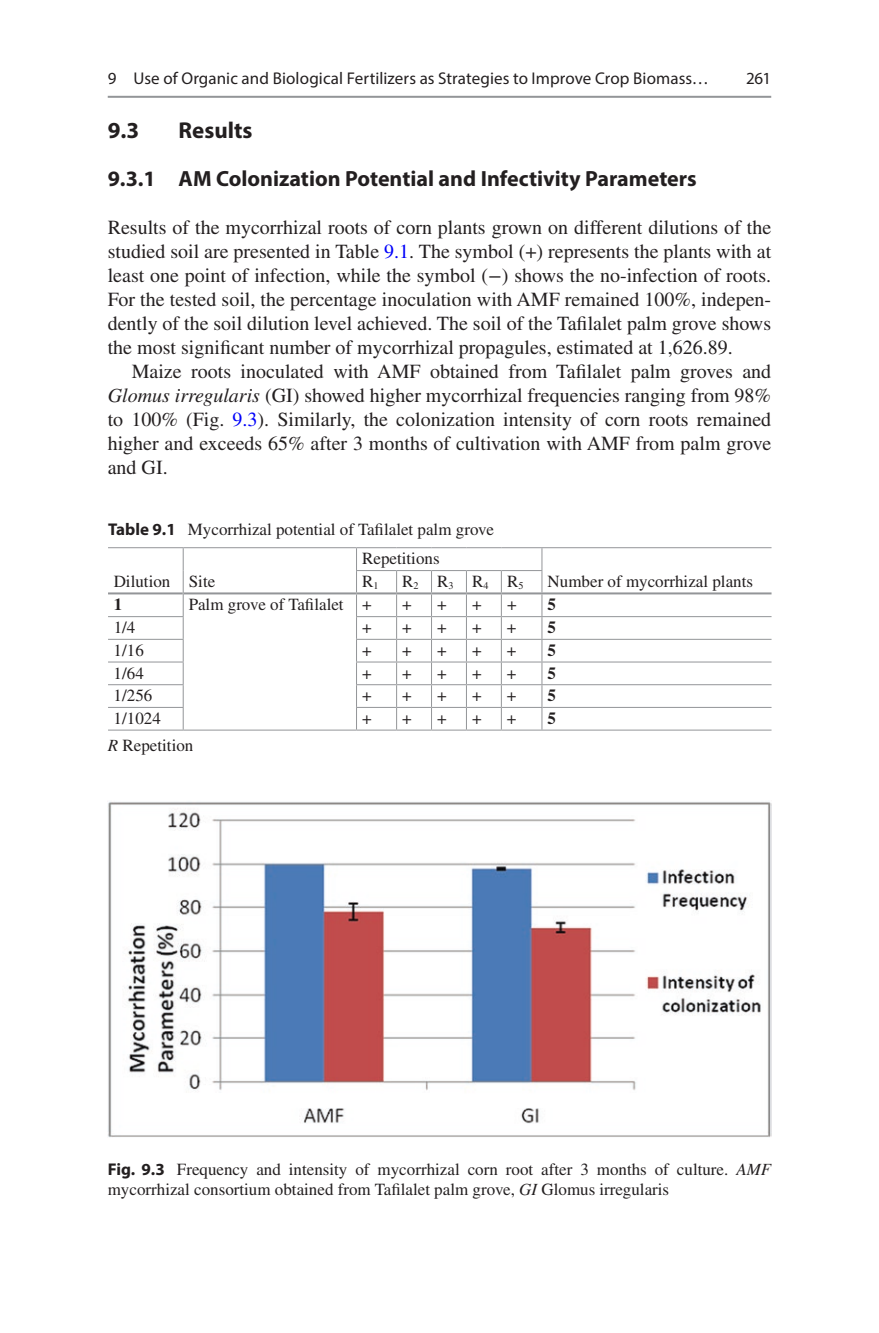
<style>
.page{position:relative;width:879px;height:1333px;background:#fff}
.page>*{position:absolute;margin:0;border:0;box-sizing:border-box;transform-origin:0 0}
.t1{font:700 23px "Kkphtl Myriad Pro";color:#231f20}
.t2{font:700 22px "Kkphtl Myriad Pro";color:#231f20}
.t3{font:20px/24px "Bddchc Times LT Std";color:#231f20;text-align:justify}
.t4{font:17px/22.8px "Bddchc Times LT Std";color:#231f20}
.t5{font:17px "Pknppj Myriad Pro";letter-spacing:.005em;color:#231f20}
.t6{font:700 17px "Qlvcgj Times LT Std";color:#231f20}
.s1{color:#0000fa}
.s2{font-family:"Gkjdty STIX General"}
.s3{font-family:"Chhlcf Times LT Std";font-style:italic}
.s4{font-family:"Kkphtl Myriad Pro";font-weight:700}
</style>
<div class="page">
<hr style="left:108px;top:592px;width:75px;height:2px;background:#939598">
<hr style="left:184px;top:592px;width:172px;height:2px;background:#939598">
<hr style="left:542px;top:592px;width:229px;height:2px;background:#939598">
<hr style="left:108px;top:547px;width:75px;height:1px;background:#939598">
<hr style="left:183px;top:547px;width:173px;height:1px;background:#939598">
<hr style="left:356px;top:547px;width:41px;height:1px;background:#939598">
<hr style="left:397px;top:547px;width:34px;height:1px;background:#939598">
<hr style="left:431px;top:547px;width:35px;height:1px;background:#939598">
<hr style="left:466px;top:547px;width:35px;height:1px;background:#939598">
<hr style="left:501px;top:547px;width:41px;height:1px;background:#939598">
<hr style="left:542px;top:547px;width:229px;height:1px;background:#939598">
<hr style="left:397px;top:570px;width:34px;height:1px;background:#939598">
<hr style="left:397px;top:592px;width:34px;height:2px;background:#939598">
<hr style="left:431px;top:570px;width:35px;height:1px;background:#939598">
<hr style="left:431px;top:592px;width:35px;height:2px;background:#939598">
<hr style="left:466px;top:570px;width:35px;height:1px;background:#939598">
<hr style="left:466px;top:592px;width:35px;height:2px;background:#939598">
<hr style="left:108px;top:616px;width:76px;height:1px;background:#939598">
<hr style="left:356px;top:616px;width:41px;height:1px;background:#939598">
<hr style="left:397px;top:616px;width:34px;height:1px;background:#939598">
<hr style="left:431px;top:616px;width:35px;height:1px;background:#939598">
<hr style="left:466px;top:616px;width:35px;height:1px;background:#939598">
<hr style="left:501px;top:616px;width:41px;height:1px;background:#939598">
<hr style="left:542px;top:616px;width:229px;height:1px;background:#939598">
<hr style="left:108px;top:638px;width:76px;height:1px;background:#939598">
<hr style="left:356px;top:638px;width:41px;height:1px;background:#939598">
<hr style="left:397px;top:638px;width:34px;height:1px;background:#939598">
<hr style="left:431px;top:638px;width:35px;height:1px;background:#939598">
<hr style="left:466px;top:638px;width:35px;height:1px;background:#939598">
<hr style="left:501px;top:638px;width:41px;height:1px;background:#939598">
<hr style="left:542px;top:638px;width:229px;height:1px;background:#939598">
<hr style="left:108px;top:661px;width:76px;height:1px;background:#939598">
<hr style="left:356px;top:661px;width:41px;height:1px;background:#939598">
<hr style="left:397px;top:661px;width:34px;height:1px;background:#939598">
<hr style="left:431px;top:661px;width:35px;height:1px;background:#939598">
<hr style="left:466px;top:661px;width:35px;height:1px;background:#939598">
<hr style="left:501px;top:661px;width:41px;height:1px;background:#939598">
<hr style="left:542px;top:661px;width:229px;height:1px;background:#939598">
<hr style="left:108px;top:684px;width:76px;height:1px;background:#939598">
<hr style="left:356px;top:684px;width:41px;height:1px;background:#939598">
<hr style="left:397px;top:684px;width:34px;height:1px;background:#939598">
<hr style="left:431px;top:684px;width:35px;height:1px;background:#939598">
<hr style="left:466px;top:684px;width:35px;height:1px;background:#939598">
<hr style="left:501px;top:684px;width:41px;height:1px;background:#939598">
<hr style="left:542px;top:684px;width:229px;height:1px;background:#939598">
<hr style="left:356px;top:570px;width:41px;height:1px;background:#939598">
<hr style="left:356px;top:592px;width:41px;height:2px;background:#939598">
<hr style="left:501px;top:570px;width:41px;height:1px;background:#939598">
<hr style="left:501px;top:592px;width:41px;height:2px;background:#939598">
<hr style="left:501px;top:707px;width:41px;height:1px;background:#939598">
<hr style="left:501px;top:729px;width:41px;height:1px;background:#939598">
<hr style="left:466px;top:707px;width:35px;height:1px;background:#939598">
<svg style="left:501px;top:571px;width:1px;height:158px"></svg>
<hr style="left:466px;top:729px;width:35px;height:1px;background:#939598">
<hr style="left:431px;top:707px;width:35px;height:1px;background:#939598">
<svg style="left:466px;top:571px;width:1px;height:158px"></svg>
<hr style="left:431px;top:729px;width:35px;height:1px;background:#939598">
<hr style="left:397px;top:707px;width:34px;height:1px;background:#939598">
<svg style="left:431px;top:571px;width:1px;height:158px"></svg>
<hr style="left:397px;top:729px;width:34px;height:1px;background:#939598">
<hr style="left:356px;top:707px;width:41px;height:1px;background:#939598">
<svg style="left:396px;top:571px;width:1px;height:158px"></svg>
<hr style="left:356px;top:729px;width:41px;height:1px;background:#939598">
<svg style="left:356px;top:548px;width:1px;height:181px"></svg>
<hr style="left:183px;top:729px;width:173px;height:1px;background:#939598">
<hr style="left:542px;top:707px;width:229px;height:1px;background:#939598">
<svg style="left:541px;top:548px;width:1px;height:181px"></svg>
<hr style="left:542px;top:729px;width:229px;height:1px;background:#939598">
<hr style="left:108px;top:707px;width:76px;height:1px;background:#939598">
<svg style="left:183px;top:548px;width:1px;height:181px"></svg>
<hr style="left:108px;top:729px;width:75px;height:1px;background:#939598">
<img style="left:108px;top:802px;width:663px;height:335px">
<hr style="left:108px;top:96px;width:663px;height:2px;background:#939598">
<p class="t5" style="left:108px;top:68px;width:603px">9 Use of Organic and Biological Fertilizers as Strategies to Improve Crop Biomass…</p>
<p class="t5" style="left:746px;top:68px;width:27px">261</p>
<p class="t1" style="left:108px;top:115px;width:33px">9.3</p>
<p class="t1" style="left:179px;top:115px;width:75px">Results</p>
<p class="t2" style="left:108px;top:164px;width:590px">9.3.1 AM Colonization Potential and Infectivity Parameters</p>
<p class="t3" style="left:108px;top:215px;width:665px">Results of the mycorrhizal roots of corn plants grown on different dilutions of the studied soil are presented in Table <span class="s1">9.1</span>. The symbol (+) represents the plants with at least one point of infection, while the symbol (<span class="s2">−</span>) shows the no-infection of roots.<br>For the tested soil, the percentage inoculation with AMF remained 100%, indepen&shy;dently of the soil dilution level achieved. The soil of the Tafilalet palm grove shows the most significant number of mycorrhizal propagules, estimated at 1,626.89.</p>
<p class="t3" style="left:108px;top:359px;width:665px;text-indent:24px">Maize roots inoculated with AMF obtained from Tafilalet palm groves and <span class="s3">Glomus irregularis</span> (GI) showed higher mycorrhizal frequencies ranging from 98% to 100% (Fig. <span class="s1">9.3</span>). Similarly, the colonization intensity of corn roots remained higher and exceeds 65% after 3 months of cultivation with AMF from palm grove and GI.</p>
<p class="t4" style="left:108px;top:518px;width:387px"><span class="s4">Table 9.1</span> Mycorrhizal potential of Tafilalet palm grove</p>
<p class="t4" style="left:114px;top:569px;width:103px">Dilution Site</p>
<p class="t4" style="left:362px;top:546px;width:79px">Repetitions<br>R<sub>1</sub></p>
<p class="t4" style="left:402px;top:569px;width:123px">R<sub>2</sub> R<sub>3</sub> R<sub>4</sub> R<sub>5</sub></p>
<p class="t4" style="left:547px;top:569px;width:207px">Number of mycorrhizal plants</p>
<p class="t6" style="left:114px;top:594px;width:10px">1</p>
<p class="t4" style="left:189px;top:593px;width:184px">Palm grove of Tafilalet +</p>
<p class="t4" style="left:402px;top:593px;width:11px">+</p>
<p class="t4" style="left:437px;top:593px;width:11px">+</p>
<p class="t4" style="left:472px;top:593px;width:11px">+</p>
<p class="t4" style="left:507px;top:593px;width:11px">+</p>
<p class="t6" style="left:547px;top:594px;width:10px">5</p>
<p class="t4" style="left:114px;top:616px;width:23px">1/4</p>
<p class="t4" style="left:362px;top:616px;width:11px">+</p>
<p class="t4" style="left:402px;top:616px;width:11px">+</p>
<p class="t4" style="left:437px;top:616px;width:11px">+</p>
<p class="t4" style="left:472px;top:616px;width:11px">+</p>
<p class="t4" style="left:507px;top:616px;width:11px">+</p>
<p class="t6" style="left:547px;top:617px;width:10px">5</p>
<p class="t4" style="left:114px;top:638px;width:32px">1/16</p>
<p class="t4" style="left:362px;top:638px;width:11px">+</p>
<p class="t4" style="left:402px;top:638px;width:11px">+</p>
<p class="t4" style="left:437px;top:638px;width:11px">+</p>
<p class="t4" style="left:472px;top:638px;width:11px">+</p>
<p class="t4" style="left:507px;top:638px;width:11px">+</p>
<p class="t6" style="left:547px;top:640px;width:10px">5</p>
<p class="t4" style="left:114px;top:661px;width:32px">1/64</p>
<p class="t4" style="left:362px;top:661px;width:11px">+</p>
<p class="t4" style="left:402px;top:661px;width:11px">+</p>
<p class="t4" style="left:437px;top:661px;width:11px">+</p>
<p class="t4" style="left:472px;top:661px;width:11px">+</p>
<p class="t4" style="left:507px;top:661px;width:11px">+</p>
<p class="t6" style="left:547px;top:662px;width:10px">5</p>
<p class="t4" style="left:114px;top:684px;width:40px">1/256</p>
<p class="t4" style="left:362px;top:684px;width:11px">+</p>
<p class="t4" style="left:402px;top:684px;width:11px">+</p>
<p class="t4" style="left:437px;top:684px;width:11px">+</p>
<p class="t4" style="left:472px;top:684px;width:11px">+</p>
<p class="t4" style="left:507px;top:684px;width:11px">+</p>
<p class="t6" style="left:547px;top:685px;width:10px">5</p>
<p class="t4" style="left:114px;top:706px;width:49px">1/1024</p>
<p class="t4" style="left:362px;top:706px;width:11px">+</p>
<p class="t4" style="left:402px;top:706px;width:11px">+</p>
<p class="t4" style="left:437px;top:706px;width:11px">+</p>
<p class="t4" style="left:472px;top:706px;width:11px">+</p>
<p class="t4" style="left:507px;top:706px;width:11px">+</p>
<p class="t6" style="left:547px;top:708px;width:10px">5</p>
<p class="t4" style="left:108px;top:733px;width:87px"><span class="s3">R</span> Repetition</p>
<p class="t4" style="left:108px;top:1158px;width:665px;line-height:20px"><span class="s4">Fig. 9.3</span> Frequency and intensity of mycorrhizal corn root after 3 months of culture. <span class="s3">AMF </span>mycorrhizal consortium obtained from Tafilalet palm grove, <span class="s3">GI</span> Glomus irregularis</p>
</div>
